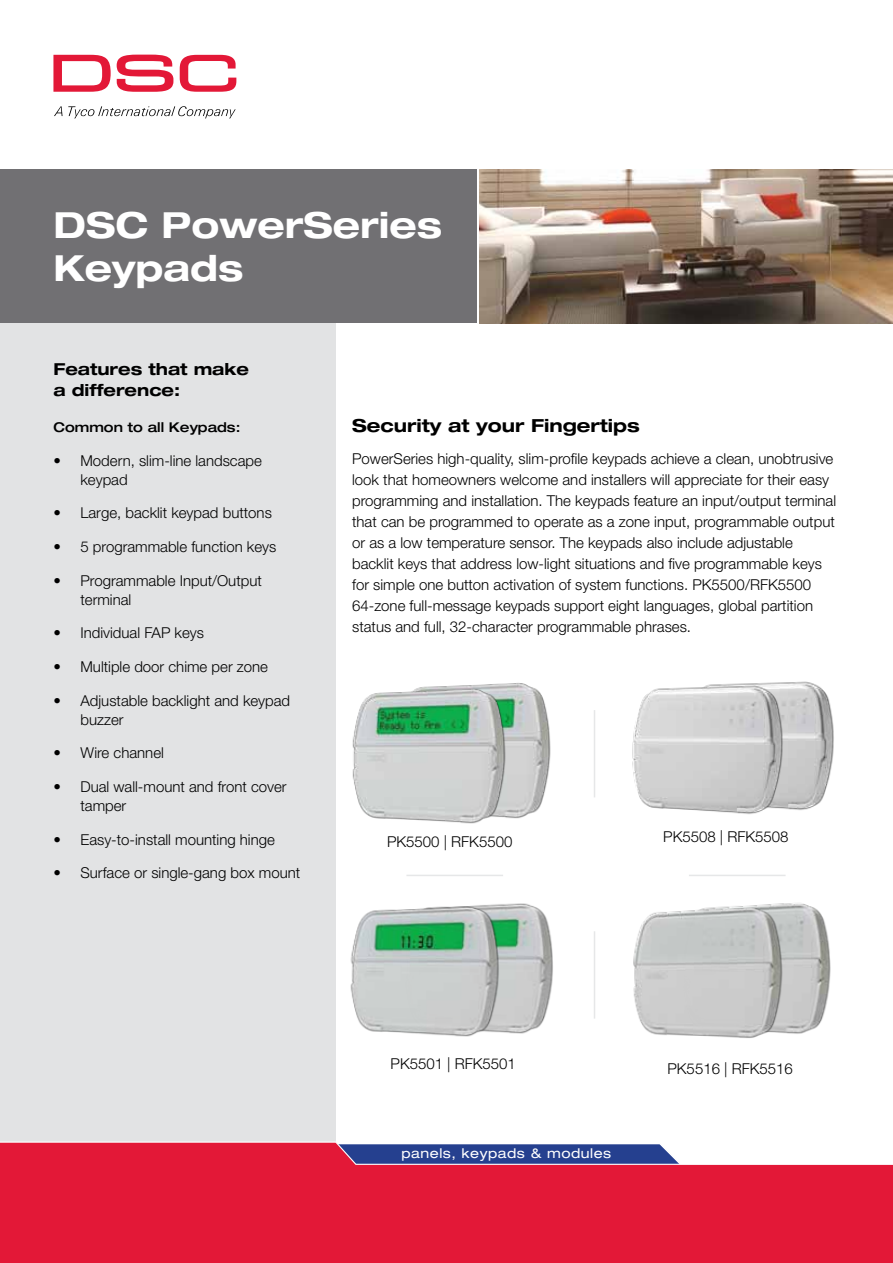
<style>
.page{position:relative;width:893px;height:1263px;background:#fff}
.page>*{position:absolute;margin:0;border:0;box-sizing:border-box;transform-origin:0 0}
.t1{font:700 expanded 36px/43.2px "Helvetica Neue LT Std";color:#fff}
.t2{font:700 expanded 18px "Helvetica Neue LT Std";color:#000}
.t3{font:700 expanded 16.5px/21px "Helvetica Neue LT Std";color:#000}
.t4{font:300 15px/21px "Helvetica Neue LT Std";color:#000}
.t5{font:300 15px/18.8px "Helvetica Neue LT Pro";color:#000}
.t6{font:expanded 13.5px "Helvetica Neue LT Std";letter-spacing:.04em;color:#fff}
.t7{font:500 expanded 13.5px "Helvetica Neue LT Std";color:#000}
</style>
<div class="page">
<img style="left:801px;top:903px;width:30px;height:131px">
<img style="left:633px;top:903px;width:168px;height:135px">
<img style="left:788px;top:681px;width:46px;height:129px">
<img style="left:632px;top:682px;width:156px;height:132px">
<img style="left:517px;top:903px;width:36px;height:131px">
<img style="left:350px;top:903px;width:167px;height:134px">
<div style="left:0;top:183px;width:336px;height:1053px;background:#e2e3e4"></div>
<div style="left:0;top:169px;width:477px;height:154px;background:#717073"></div>
<svg style="left:0;top:1141px;width:893px;height:122px;background:#d92a49"></svg>
<svg style="left:53px;top:55px;width:58px;height:37px"></svg>
<svg style="left:117px;top:55px;width:56px;height:37px"></svg>
<svg style="left:180px;top:55px;width:56px;height:37px"></svg>
<svg style="left:54px;top:106px;width:182px;height:12px"></svg>
<img style="left:480px;top:169px;width:413px;height:154px">
<img style="left:524px;top:683px;width:27px;height:134px">
<img style="left:352px;top:683px;width:172px;height:141px">
<hr style="left:406px;top:875px;width:97px;height:1px;background:#e6e7e8">
<hr style="left:689px;top:875px;width:97px;height:1px;background:#e6e7e8">
<hr style="left:594px;top:710px;width:1px;height:87px;background:#e6e7e8">
<hr style="left:594px;top:931px;width:1px;height:87px;background:#e6e7e8">
<h1 class="t1" style="left:53px;top:202px;width:390px">DSC PowerSeries<br>Keypads</h1>
<p class="t3" style="left:53px;top:358px;width:197px">Features that make a difference:</p>
<p class="t7" style="left:53px;top:419px;width:188px">Common to all Keypads:</p>
<p class="t5" style="left:80px;top:451px;width:183px;text-indent:-27px">• Modern, slim-line landscape keypad</p>
<p class="t5" style="left:53px;top:503px;width:220px">• Large, backlit keypad buttons</p>
<p class="t5" style="left:53px;top:537px;width:224px">• 5 programmable function keys</p>
<p class="t5" style="left:80px;top:571px;width:183px;text-indent:-27px">• Programmable Input/Output terminal</p>
<p class="t5" style="left:53px;top:623px;width:152px">• Individual FAP keys</p>
<p class="t5" style="left:53px;top:657px;width:216px">• Multiple door chime per zone</p>
<p class="t5" style="left:80px;top:691px;width:211px;text-indent:-27px">• Adjustable backlight and keypad buzzer</p>
<p class="t5" style="left:53px;top:743px;width:112px">• Wire channel</p>
<p class="t5" style="left:80px;top:777px;width:208px;text-indent:-27px">• Dual wall-mount and front cover tamper</p>
<p class="t5" style="left:53px;top:829px;width:223px">• Easy-to-install mounting hinge</p>
<p class="t5" style="left:53px;top:863px;width:248px">• Surface or single-gang box mount</p>
<p class="t2" style="left:352px;top:414px;width:289px">Security at your Fingertips</p>
<p class="t4" style="left:352px;top:448px;width:485px">PowerSeries high-quality, slim-profile keypads achieve a clean, unobtrusive look that homeowners welcome and installers will appreciate for their easy programming and installation. The keypads feature an input/output terminal that can be programmed to operate as a zone input, programmable output or as a low temperature sensor. The keypads also include adjustable backlit keys that address low-light situations and five programmable keys for simple one button activation of system functions. PK5500/RFK5500<br>64-zone full-message keypads support eight languages, global partition status and full, 32-character programmable phrases.</p>
<p class="t5" style="left:387px;top:831px;width:127px">PK5500 | RFK5500</p>
<p class="t5" style="left:663px;top:827px;width:127px">PK5508 | RFK5508</p>
<p class="t5" style="left:391px;top:1054px;width:127px">PK5501 | RFK5501</p>
<p class="t5" style="left:667px;top:1059px;width:127px">PK5516 | RFK5516</p>
<p class="t6" style="left:401px;top:1145px;width:211px">panels, keypads &amp; modules</p>
</div>
